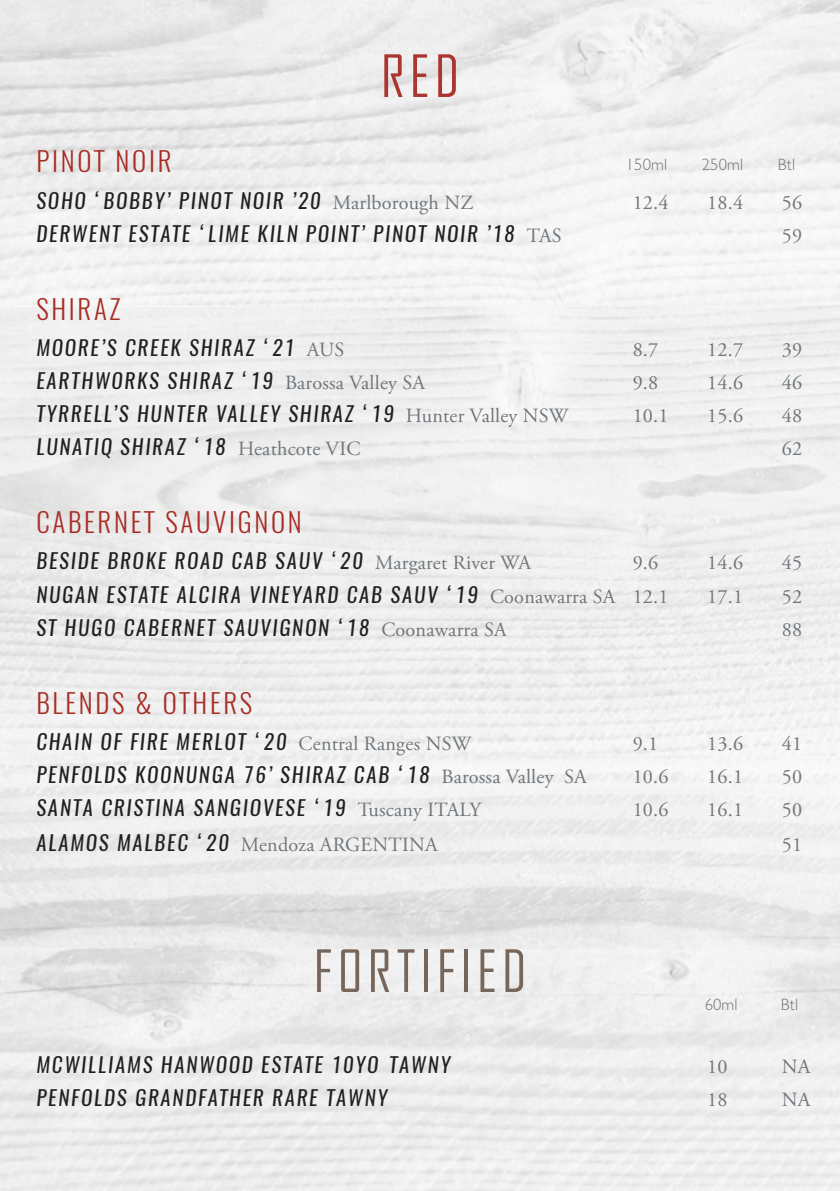
<style>
.page{position:relative;width:840px;height:1191px;background:#fff}
.page>*{position:absolute;margin:0;border:0;box-sizing:border-box;transform-origin:0 0}
.t1{font:55.8px "Agency FB";letter-spacing:.09em;color:#705f53}
.t2{font:55.8px "Agency FB";color:#a72d25}
.t3{font:300 26.8px "Oswald";letter-spacing:.1em;color:#a72d25}
.t4{font:italic 20.6px "Oswald";letter-spacing:.09em;color:#231f20}
.t5{font:20.2px "Adobe Garamond Pro";letter-spacing:.01em;color:#70767b}
.t6{font:300 16.6px "Gill Sans MT Pro";letter-spacing:.01em;color:#70767b}
.s1{font-family:"Adobe Garamond Pro";font-style:normal;font-size:20.2px;color:#70767b}
.s2{font-family:"Oswald";font-style:italic;font-size:20.6px;color:#231f20}
</style>
<div class="page">
<h1 class="t2" style="left:380px;top:42px;width:80px">RED</h1>
<p class="t3" style="left:36px;top:144px;width:136px">PINOT NOIR</p>
<p class="t4" style="left:36px;top:186px;width:438px">SOHO ‘BOBBY’ PINOT NOIR ’20 <span class="s1">Marlborough NZ</span></p>
<p class="t5" style="left:632px;top:190px;width:37px">12.4</p>
<p class="t5" style="left:706px;top:190px;width:37px">18.4</p>
<p class="t5" style="left:781px;top:190px;width:22px">56</p>
<p class="t4" style="left:36px;top:219px;width:526px">DERWENT ESTATE ‘LIME KILN POINT’ PINOT NOIR ’18 <span class="s1">TAS</span></p>
<p class="t5" style="left:781px;top:223px;width:22px">59</p>
<p class="t6" style="left:625px;top:155px;width:43px">150ml</p>
<p class="t6" style="left:701px;top:155px;width:43px">250ml</p>
<p class="t6" style="left:777px;top:155px;width:19px">Btl</p>
<p class="t3" style="left:36px;top:291px;width:86px">SHIRAZ</p>
<p class="t4" style="left:36px;top:333px;width:309px">MOORE’S CREEK SHIRAZ ‘21 <span class="s1">AUS</span></p>
<p class="t5" style="left:632px;top:337px;width:27px">8.7</p>
<p class="t5" style="left:706px;top:337px;width:37px">12.7</p>
<p class="t5" style="left:781px;top:337px;width:22px">39</p>
<p class="t4" style="left:36px;top:366px;width:390px">EARTHWORKS SHIRAZ ‘19 <span class="s1">Barossa Valley SA</span></p>
<p class="t5" style="left:632px;top:370px;width:27px">9.8</p>
<p class="t5" style="left:706px;top:370px;width:37px">14.6</p>
<p class="t5" style="left:781px;top:370px;width:22px">46</p>
<p class="t4" style="left:36px;top:399px;width:533px">TYRRELL’S HUNTER VALLEY SHIRAZ ‘19 <span class="s1">Hunter Valley NSW</span></p>
<p class="t5" style="left:632px;top:403px;width:37px">10.1</p>
<p class="t5" style="left:706px;top:403px;width:37px">15.6</p>
<p class="t5" style="left:781px;top:403px;width:22px">48</p>
<p class="t4" style="left:36px;top:432px;width:325px">LUNATIQ SHIRAZ ‘18 <span class="s1">Heathcote VIC</span></p>
<p class="t5" style="left:781px;top:437px;width:22px">62</p>
<p class="t3" style="left:36px;top:504px;width:267px">CABERNET SAUVIGNON</p>
<p class="t4" style="left:36px;top:547px;width:496px">BESIDE BROKE ROAD CAB SAUV ‘20 <span class="s1">Margaret River WA</span></p>
<p class="t5" style="left:632px;top:551px;width:27px">9.6</p>
<p class="t5" style="left:706px;top:551px;width:37px">14.6</p>
<p class="t5" style="left:781px;top:551px;width:22px">45</p>
<p class="t4" style="left:36px;top:580px;width:633px">NUGAN ESTATE ALCIRA VINEYARD CAB SAUV ‘19 <span class="s1">Coonawarra SA 12.1</span></p>
<p class="t5" style="left:706px;top:584px;width:37px">17.1</p>
<p class="t5" style="left:781px;top:584px;width:22px">52</p>
<p class="t4" style="left:36px;top:613px;width:471px">ST HUGO CABERNET SAUVIGNON ‘18 <span class="s1">Coonawarra SA</span></p>
<p class="t5" style="left:781px;top:617px;width:22px">88</p>
<p class="t3" style="left:36px;top:685px;width:217px">BLENDS &amp; OTHERS</p>
<p class="t4" style="left:36px;top:727px;width:436px">CHAIN OF FIRE MERLOT ‘20 <span class="s1">Central Ranges NSW</span></p>
<p class="t5" style="left:632px;top:731px;width:27px">9.1</p>
<p class="t5" style="left:706px;top:731px;width:37px">13.6</p>
<p class="t5" style="left:781px;top:731px;width:22px">41</p>
<p class="t4" style="left:36px;top:760px;width:551px">PENFOLDS KOONUNGA 76’ SHIRAZ CAB ‘18 <span class="s1">Barossa Valley SA</span></p>
<p class="t5" style="left:632px;top:764px;width:37px">10.6</p>
<p class="t5" style="left:706px;top:764px;width:37px">16.1</p>
<p class="t5" style="left:781px;top:764px;width:22px">50</p>
<p class="t4" style="left:36px;top:793px;width:446px">SANTA CRISTINA SANGIOVESE ‘19 <span class="s1">Tuscany ITALY</span></p>
<p class="t5" style="left:632px;top:797px;width:37px">10.6</p>
<p class="t5" style="left:706px;top:797px;width:37px">16.1</p>
<p class="t5" style="left:781px;top:797px;width:22px">50</p>
<p class="t5" style="left:36px;top:832px;width:402px"><span class="s2">ALAMOS MALBEC ‘20</span> Mendoza ARGENTINA</p>
<p class="t5" style="left:781px;top:832px;width:22px">51</p>
<h1 class="t1" style="left:313px;top:937px;width:214px">FORTIFIED</h1>
<p class="t6" style="left:704px;top:995px;width:34px">60ml</p>
<p class="t6" style="left:780px;top:995px;width:19px">Btl</p>
<p class="t4" style="left:36px;top:1050px;width:415px">MCWILLIAMS HANWOOD ESTATE 10YO TAWNY</p>
<p class="t5" style="left:706px;top:1054px;width:22px">10</p>
<p class="t5" style="left:781px;top:1054px;width:30px">NA</p>
<p class="t4" style="left:36px;top:1083px;width:352px">PENFOLDS GRANDFATHER RARE TAWNY</p>
<p class="t5" style="left:706px;top:1087px;width:22px">18</p>
<p class="t5" style="left:781px;top:1087px;width:30px">NA</p>
</div>
